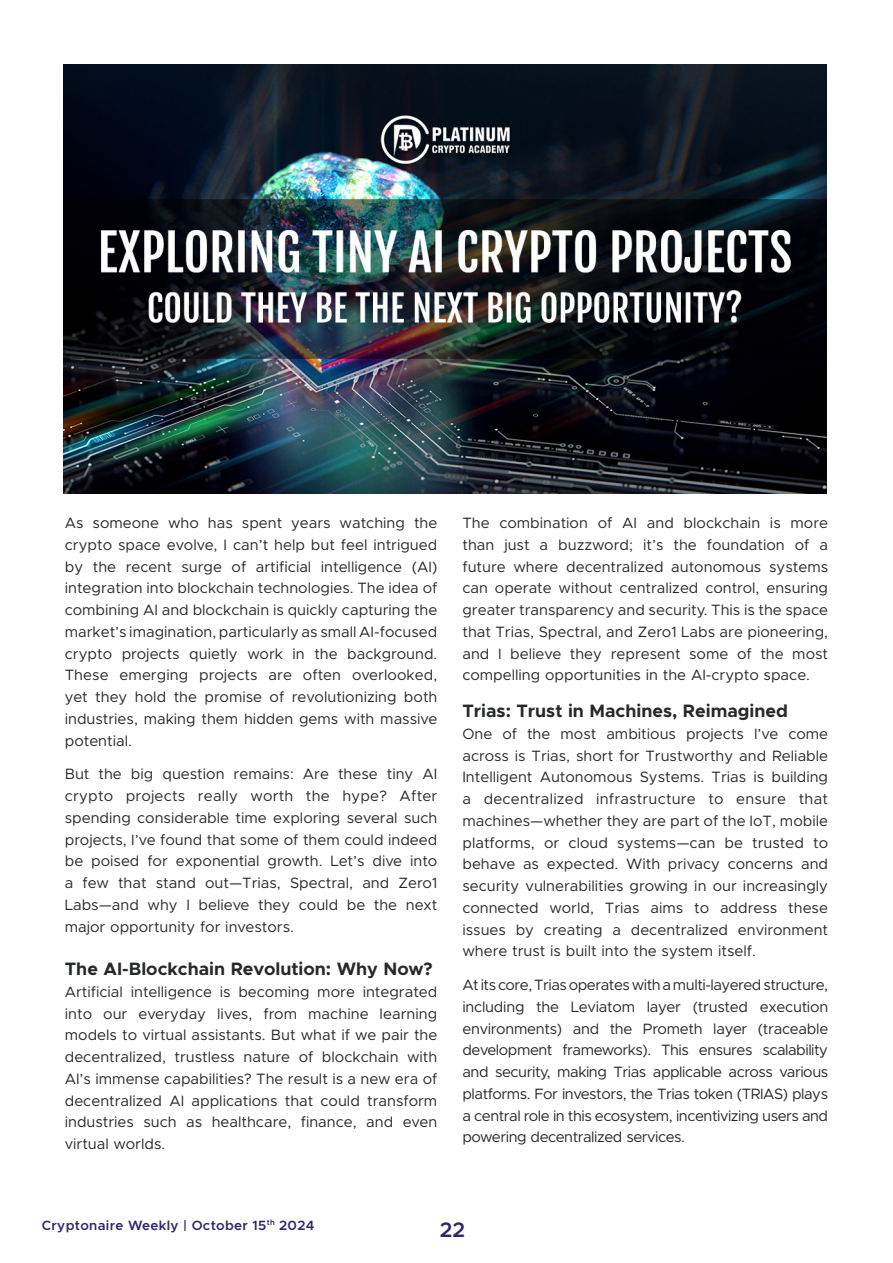
<style>
.page{position:relative;width:893px;height:1263px;background:#fff}
.page>*{position:absolute;margin:0;border:0;box-sizing:border-box;transform-origin:0 0}
.t1{font:600 21px "Metropolis";color:#31266c}
.Body_paragraph{font:700 18px "Metropolis";color:#272928}
.Body_paragraph-2{font:15px/21.8px "Metropolis";color:#272928;text-align:justify}
.t2{font:600 13.5px "Metropolis";letter-spacing:.025em;color:#31266c}
</style>
<div class="page">
<img style="left:63px;top:65px;width:764px;height:429px">
<p class="Body_paragraph-2" style="left:65px;top:512px;width:374px">As someone who has spent years watching the crypto space evolve, I can’t help but feel intrigued by the recent surge of artificial intelligence (AI) integration into blockchain technologies. The idea of combining AI and blockchain is quickly capturing the market’s imagination, particularly as small AI-focused crypto projects quietly work in the background.<br>These emerging projects are often overlooked, yet they hold the promise of revolutionizing both industries, making them hidden gems with massive potential.</p>
<p class="Body_paragraph-2" style="left:65px;top:763px;width:374px">But the big question remains: Are these tiny AI crypto projects really worth the hype? After spending considerable time exploring several such projects, I’ve found that some of them could indeed be poised for exponential growth. Let’s dive into a few that stand out—Trias, Spectral, and Zero1<br>Labs—and why I believe they could be the next major opportunity for investors.</p>
<p class="Body_paragraph" style="left:65px;top:957px;width:369px">The AI-Blockchain Revolution: Why Now?</p>
<p class="Body_paragraph-2" style="left:65px;top:981px;width:374px">Artificial intelligence is becoming more integrated into our everyday lives, from machine learning models to virtual assistants. But what if we pair the decentralized, trustless nature of blockchain with AI’s immense capabilities? The result is a new era of decentralized AI applications that could transform industries such as healthcare, finance, and even virtual worlds.</p>
<p class="Body_paragraph-2" style="left:462px;top:512px;width:367px">The combination of AI and blockchain is more than just a buzzword; it’s the foundation of a future where decentralized autonomous systems can operate without centralized control, ensuring greater transparency and security. This is the space that Trias, Spectral, and Zero1 Labs are pioneering, and I believe they represent some of the most compelling opportunities in the AI-crypto space.</p>
<p class="Body_paragraph" style="left:462px;top:699px;width:327px">Trias: Trust in Machines, Reimagined</p>
<p class="Body_paragraph-2" style="left:462px;top:723px;width:367px">One of the most ambitious projects I’ve come across is Trias, short for Trustworthy and Reliable Intelligent Autonomous Systems. Trias is building a decentralized infrastructure to ensure that machines—whether they are part of the IoT, mobile platforms, or cloud systems—can be trusted to behave as expected. With privacy concerns and security vulnerabilities growing in our increasingly connected world, Trias aims to address these issues by creating a decentralized environment where trust is built into the system itself.</p>
<p class="Body_paragraph-2" style="left:462px;top:974px;width:367px">At its core, Trias operates with a multi-layered structure, including the Leviatom layer (trusted execution environments) and the Prometh layer (traceable development frameworks). This ensures scalability and security, making Trias applicable across various platforms. For investors, the Trias token (TRIAS) plays a central role in this ecosystem, incentivizing users and powering decentralized services.</p>
<p class="t2" style="left:42px;top:1217px;width:274px">Cryptonaire Weekly | October 15<sup>th</sup> 2024</p>
<h1 class="t1" style="left:440px;top:1216px;width:27px">22</h1>
</div>
